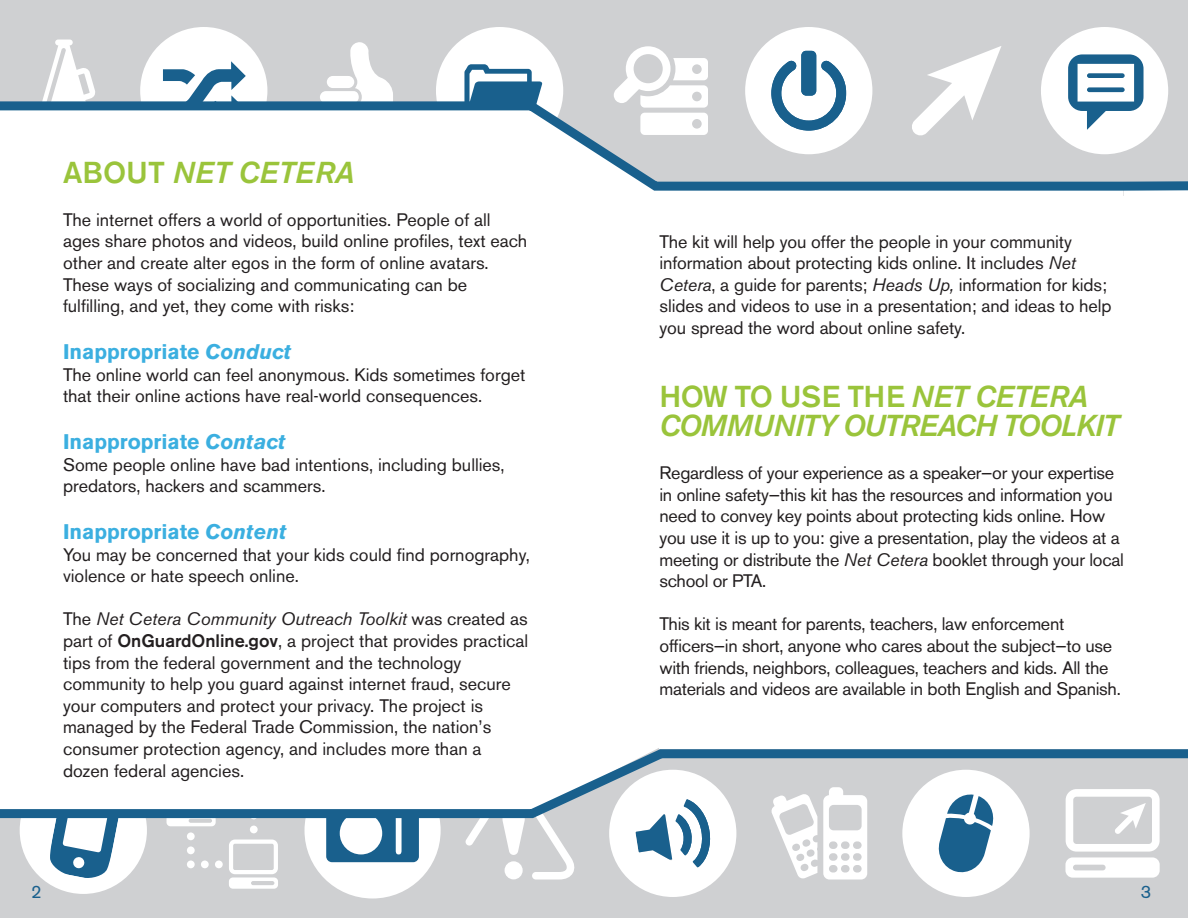
<style>
.page{position:relative;width:1188px;height:918px;background:#fff}
.page>*{position:absolute;margin:0;border:0;box-sizing:border-box;transform-origin:0 0}
.t1{font:italic 500 30px/29.4px "Akzidenz Grotesk BE";letter-spacing:-.01em;color:#9ac43b}
.t2{font:italic 500 30px "Akzidenz Grotesk BE";letter-spacing:.02em;color:#9ac43b}
.t3{font:700 21px "Akzidenz Grotesk BE";color:#3bafe0}
.t4{font:18px/21.6px "Akzidenz Grotesk BE";color:#231f20}
.t5{font:18px "Akzidenz Grotesk BE";color:#19608d}
.s1{font-style:normal}
.s2{font-style:italic}
.s3{font-weight:500}
</style>
<div class="page">
<div style="left:0;top:0;width:1188px;height:196px;background:#cfd0d2"></div>
<div style="left:0;top:736px;width:1188px;height:182px;background:#cfd0d2"></div>
<svg style="left:1065px;top:823px;width:95px;height:55px"></svg>
<svg style="left:776px;top:823px;width:41px;height:56px"></svg>
<svg style="left:823px;top:823px;width:44px;height:57px"></svg>
<div style="left:902px;top:770px;width:128px;height:127px;background:#fff;border-radius:50%"></div>
<svg style="left:938px;top:823px;width:55px;height:50px"></svg>
<div style="left:609px;top:770px;width:127px;height:127px;background:#fff;border-radius:50%"></div>
<div style="left:20px;top:767px;width:127px;height:127px;background:#fff;border-radius:50%"></div>
<svg style="left:167px;top:823px;width:49px;height:3px"></svg>
<svg style="left:229px;top:840px;width:49px;height:49px"></svg>
<div style="left:187px;top:832px;width:8px;height:8px;background:#fff;border-radius:50%"></div>
<div style="left:187px;top:846px;width:8px;height:8px;background:#fff;border-radius:50%"></div>
<div style="left:187px;top:861px;width:8px;height:7px;background:#fff;border-radius:50%"></div>
<div style="left:201px;top:861px;width:8px;height:7px;background:#fff;border-radius:50%"></div>
<div style="left:215px;top:861px;width:8px;height:7px;background:#fff;border-radius:50%"></div>
<div style="left:250px;top:826px;width:8px;height:7px;background:#fff;border-radius:50%"></div>
<svg style="left:50px;top:823px;width:68px;height:55px"></svg>
<div style="left:305px;top:762px;width:136px;height:136px;background:#fff;border-radius:50%"></div>
<svg style="left:326px;top:823px;width:93px;height:40px"></svg>
<svg style="left:350px;top:42px;width:43px;height:55px"></svg>
<div style="left:320px;top:91px;width:39px;height:12px;background:#fff;border-radius:6px"></div>
<div style="left:327px;top:76px;width:27px;height:12px;background:#fff;border-radius:6px"></div>
<div style="left:140px;top:27px;width:127px;height:127px;background:#fff;border-radius:50%"></div>
<div style="left:436px;top:27px;width:127px;height:127px;background:#fff;border-radius:50%"></div>
<svg style="left:163px;top:61px;width:83px;height:36px"></svg>
<svg style="left:43px;top:40px;width:52px;height:57px"></svg>
<svg style="left:927px;top:46px;width:75px;height:51px"></svg>
<div style="left:745px;top:27px;width:127px;height:127px;background:#fff;border-radius:50%"></div>
<svg style="left:771px;top:51px;width:75px;height:46px"></svg>
<div style="left:1041px;top:27px;width:127px;height:127px;background:#fff;border-radius:50%"></div>
<svg style="left:1068px;top:54px;width:76px;height:43px"></svg>
<div style="left:0;top:106px;width:526px;height:111px;background:#fff"></div>
<div style="left:0;top:730px;width:534px;height:85px;background:#fff"></div>
<div style="left:656px;top:186px;width:468px;height:86px;background:#fff"></div>
<div style="left:660px;top:663px;width:528px;height:86px;background:#fff"></div>
<svg style="left:464px;top:46px;width:244px;height:150px"></svg>
<svg style="left:465px;top:736px;width:246px;height:144px"></svg>
<svg style="left:1123px;top:195px;width:65px;height:1px"></svg>
<svg style="left:0;top:745px;width:1188px;height:78px"></svg>
<svg style="left:0;top:97px;width:1188px;height:98px"></svg>
<h1 class="t2" style="left:63px;top:155px;width:293px"><span class="s1">ABOUT</span> NET CETERA</h1>
<p class="t4" style="left:63px;top:209px;width:466px">The internet offers a world of opportunities. People of all ages share photos and videos, build online profiles, text each other and create alter egos in the form of online avatars.<br>These ways of socializing and communicating can be fulfilling, and yet, they come with risks:</p>
<p class="t3" style="left:63px;top:339px;width:230px">Inappropriate <span class="s2">Conduct</span></p>
<p class="t4" style="left:63px;top:363px;width:464px">The online world can feel anonymous. Kids sometimes forget that their online actions have real-world consequences.</p>
<p class="t3" style="left:63px;top:429px;width:224px">Inappropriate <span class="s2">Contact</span></p>
<p class="t4" style="left:63px;top:453px;width:443px">Some people online have bad intentions, including bullies, predators, hackers and scammers.</p>
<p class="t3" style="left:63px;top:519px;width:225px">Inappropriate <span class="s2">Content</span></p>
<p class="t4" style="left:63px;top:543px;width:468px">You may be concerned that your kids could find pornography, violence or hate speech online.</p>
<p class="t4" style="left:63px;top:608px;width:467px">The <span class="s2">Net Cetera Community Outreach Toolkit</span> was created as part of <span class="s3">OnGuardOnline.gov</span>, a project that provides practical tips from the federal government and the technology community to help you guard against internet fraud, secure your computers and protect your privacy. The project is managed by the Federal Trade Commission, the nation’s consumer protection agency, and includes more than a dozen federal agencies.</p>
<p class="t4" style="left:660px;top:231px;width:454px">The kit will help you offer the people in your community information about protecting kids online. It includes <span class="s2">Net Cetera</span>, a guide for parents; <span class="s2">Heads Up,</span> information for kids; slides and videos to use in a presentation; and ideas to help you spread the word about online safety.</p>
<h1 class="t1" style="left:660px;top:382px;width:430px"><span class="s1">How to use th e</span> NET CETERA<br>COMMUNITY OUTREACH TOO</h1>
<h1 class="t1" style="left:1061px;top:411px;width:59px">LKIT</h1>
<p class="t4" style="left:660px;top:462px;width:466px">Regardless of your experience as a speaker—or your expertise in online safety—this kit has the resources and information you need to convey key points about protecting kids online. How you use it is up to you: give a presentation, play the videos at a meeting or distribute the <span class="s2">Net Cetera</span> booklet through your local school or PTA.</p>
<p class="t4" style="left:660px;top:613px;width:463px">This kit is meant for parents, teachers, law enforcement officers—in short, anyone who cares about the subject—to use with friends, neighbors, colleagues, teachers and kids. All the materials and videos are available in both English and Spanish.</p>
<p class="t5" style="left:31px;top:881px;width:12px">2</p>
<p class="t5" style="left:1141px;top:881px;width:12px">3</p>
</div>
